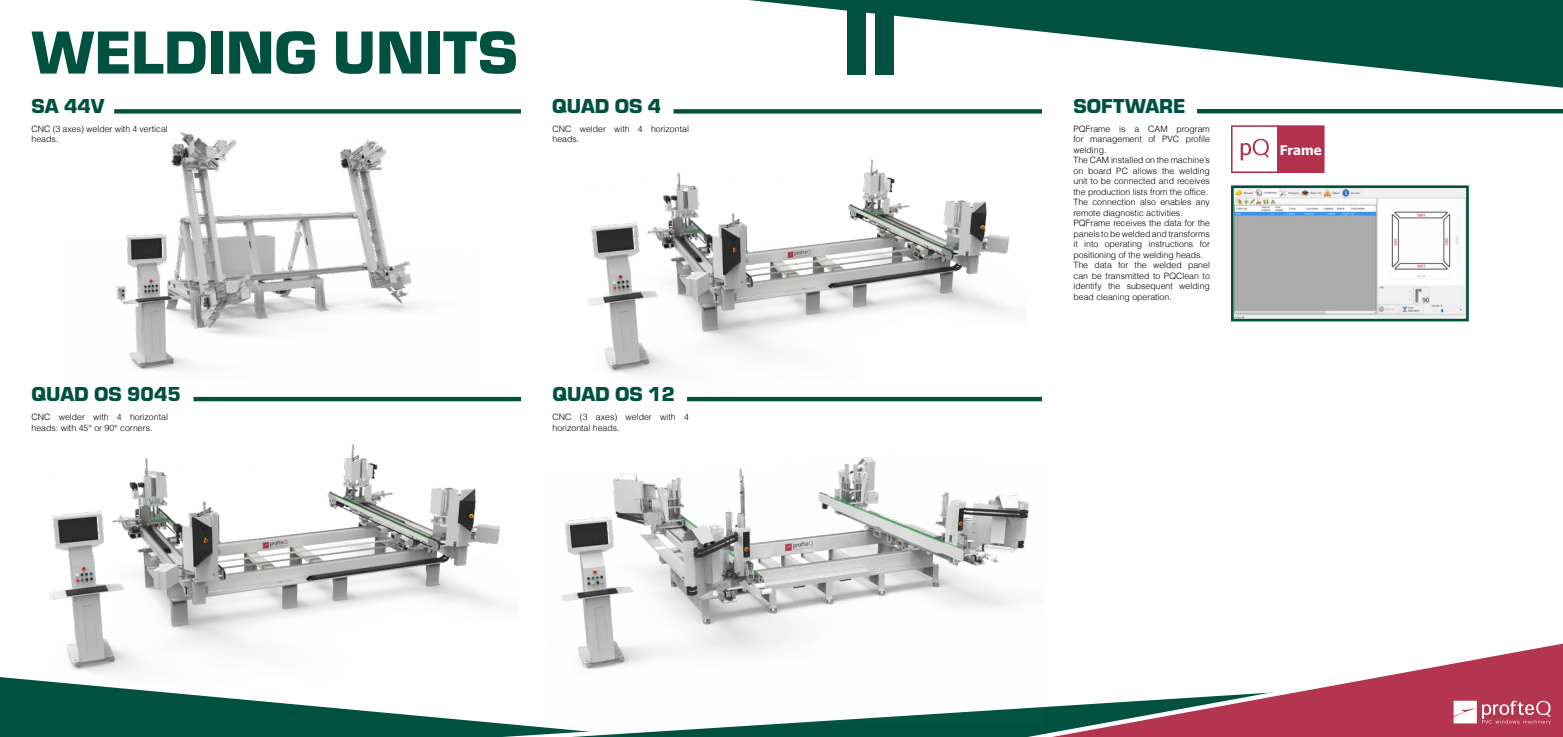
<style>
.page{position:relative;width:1563px;height:737px;background:#fff}
.page>*{position:absolute;margin:0;border:0;box-sizing:border-box;transform-origin:0 0}
.t1{font:900 63px "Eurostile";color:#005140}
.t2{font:900 21px "Eurostile";color:#005140}
.t3{font:700 13.21px "Tahoma";color:#fff}
.t4{font:300 8.75px/10.5px "Helvetica";color:#000}
</style>
<div class="page">
<img style="left:49px;top:396px;width:469px;height:278px">
<img style="left:116px;top:132px;width:304px;height:239px">
<img style="left:587px;top:159px;width:439px;height:238px">
<svg style="left:0;top:677px;width:237px;height:60px"></svg>
<svg style="left:237px;top:666px;width:698px;height:71px"></svg>
<svg style="left:935px;top:643px;width:628px;height:94px"></svg>
<svg style="left:749px;top:0;width:814px;height:88px"></svg>
<div style="left:114px;top:109px;width:407px;height:5px;background:#005140"></div>
<hr style="left:687px;top:397px;width:355px;height:4px;background:#005140">
<div style="left:875px;top:0;width:19px;height:74px;background:#005140"></div>
<hr style="left:193px;top:397px;width:328px;height:4px;background:#005140">
<div style="left:673px;top:109px;width:369px;height:5px;background:#005140"></div>
<img style="left:549px;top:457px;width:494px;height:267px">
<div style="left:847px;top:0;width:19px;height:74px;background:#005140"></div>
<hr style="left:1197px;top:109px;width:366px;height:4px;background:#005140">
<svg style="left:1453px;top:700px;width:23px;height:23px"></svg>
<svg style="left:1482px;top:700px;width:68px;height:24px;background:#c36276"></svg>
<svg style="left:1231px;top:125px;width:93px;height:48px"></svg>
<svg style="left:1231px;top:185px;width:238px;height:137px"></svg>
<h1 class="t1" style="left:32px;top:7px;width:488px">WELDING UNITS</h1>
<h2 class="t2" style="left:32px;top:91px;width:75px">SA 44V</h2>
<p class="t4" style="left:32px;top:123px;width:138px">CNC (3 axes) welder with 4 vertical heads.</p>
<h2 class="t2" style="left:32px;top:379px;width:151px">QUAD OS 9045</h2>
<p class="t4" style="left:32px;top:412px;width:138px">CNC welder with 4 horizontal heads: with 45° or 90° corners.</p>
<h2 class="t2" style="left:552px;top:91px;width:111px">QUAD OS 4</h2>
<h2 class="t2" style="left:1073px;top:91px;width:113px">SOFTWARE</h2>
<p class="t4" style="left:1073px;top:123px;width:138px">PQFrame is a CAM program for management of PVC profile welding.<br>The CAM installed on the machine’s on board PC allows the welding unit to be connected and receives the production lists from the office.<br>The connection also enables any remote diagnostic activities.<br>PQFrame receives the data for the panels to be welded and transforms it into operating instructions for positioning of the welding heads.<br>The data for the welded panel can be transmitted to PQClean to identify the subsequent welding bead cleaning operation.</p>
<p class="t4" style="left:552px;top:123px;width:138px">CNC welder with 4 horizontal heads.</p>
<h2 class="t2" style="left:552px;top:379px;width:124px">QUAD OS 12</h2>
<p class="t4" style="left:552px;top:412px;width:138px">CNC (3 axes) welder with 4 horizontal heads.</p>
<h3 class="t3" style="left:1279px;top:140px;width:43px">Frame</h3>
</div>
